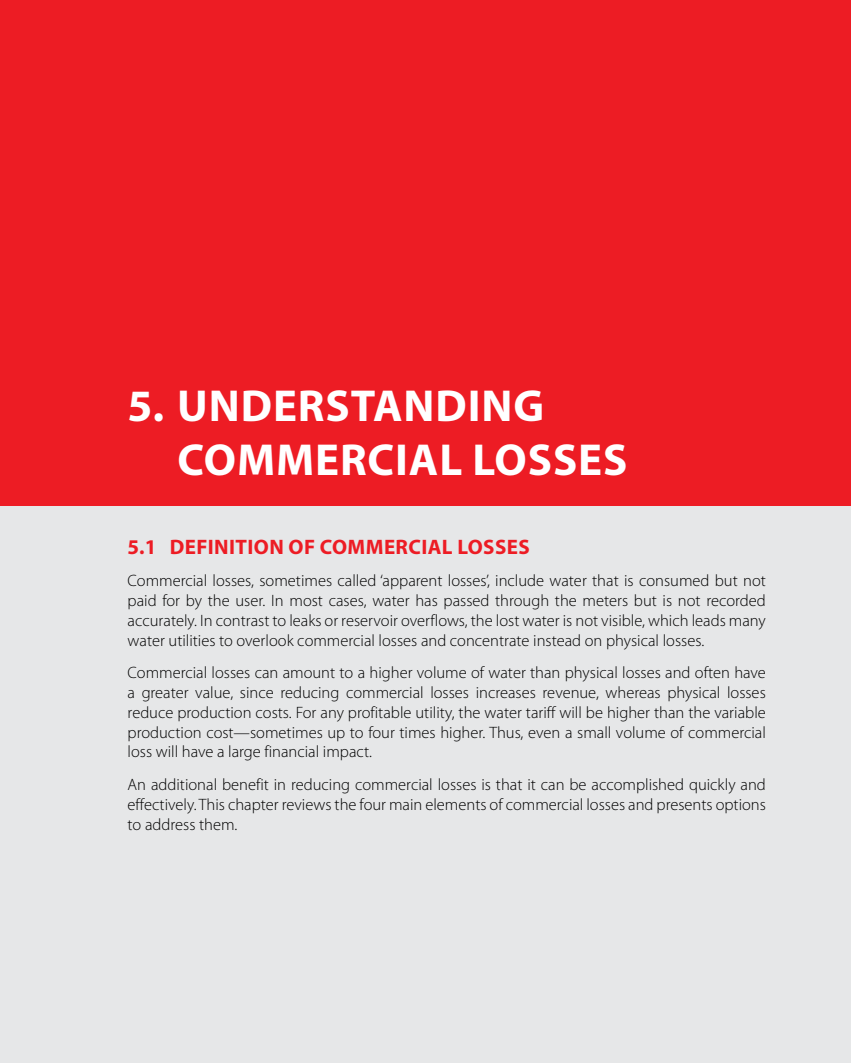
<style>
.page{position:relative;width:851px;height:1063px;background:#fff}
.page>*{position:absolute;margin:0;border:0;box-sizing:border-box;transform-origin:0 0}
.t1{font:700 45px/54px "Myriad Pro";letter-spacing:.02em;color:#fff}
.t2{font:700 21px "Myriad Pro";letter-spacing:.02em;color:#ed1c24}
.t3{font:300 16.5px/19.8px "Myriad Pro";color:#000;text-align:justify}
</style>
<div class="page">
<div style="left:0;top:500px;width:850px;height:563px;background:#e6e7e8"></div>
<div style="left:0;top:0;width:850px;height:506px;background:#ed1c24"></div>
<h1 class="t1" style="left:178px;top:379px;width:448px;text-indent:-50px">5. UNDERSTANDING<br>COMM ERCIAL LOSSES</h1>
<p class="t2" style="left:128px;top:535px;width:69px">5.1 DEFINITION</p>
<p class="t2" style="left:288px;top:535px;width:107px">OF COMMERCI</p>
<p class="t2" style="left:427px;top:535px;width:103px">AL LOSSES</p>
<p class="t3" style="left:128px;top:571px;width:639px">Commercial losses, sometimes called ‘apparent losses’, include water that is consumed but not paid for by the user. In most cases, water has passed through the meters but is not recorded accurately. In contrast to leaks or reservoir overflows, the lost water is not visible, which leads many water utilities to overlook commercial losses and concentrate instead on physical losses.</p>
<p class="t3" style="left:128px;top:663px;width:639px">Commercial losses can amount to a higher volume of water than physical losses and often have a greater value, since reducing commercial losses increases revenue, whereas physical losses reduce production costs. For any profitable utility, the water tariff will be higher than the variable production cost—sometimes up to four times higher. Thus, even a small volume of commercial loss will have a large financial impact.</p>
<p class="t3" style="left:128px;top:775px;width:639px">An additional benefit in reducing commercial losses is that it can be accomplished quickly and effectively. This chapter reviews the four main elements of commercial losses and presents options to address them.</p>
</div>
